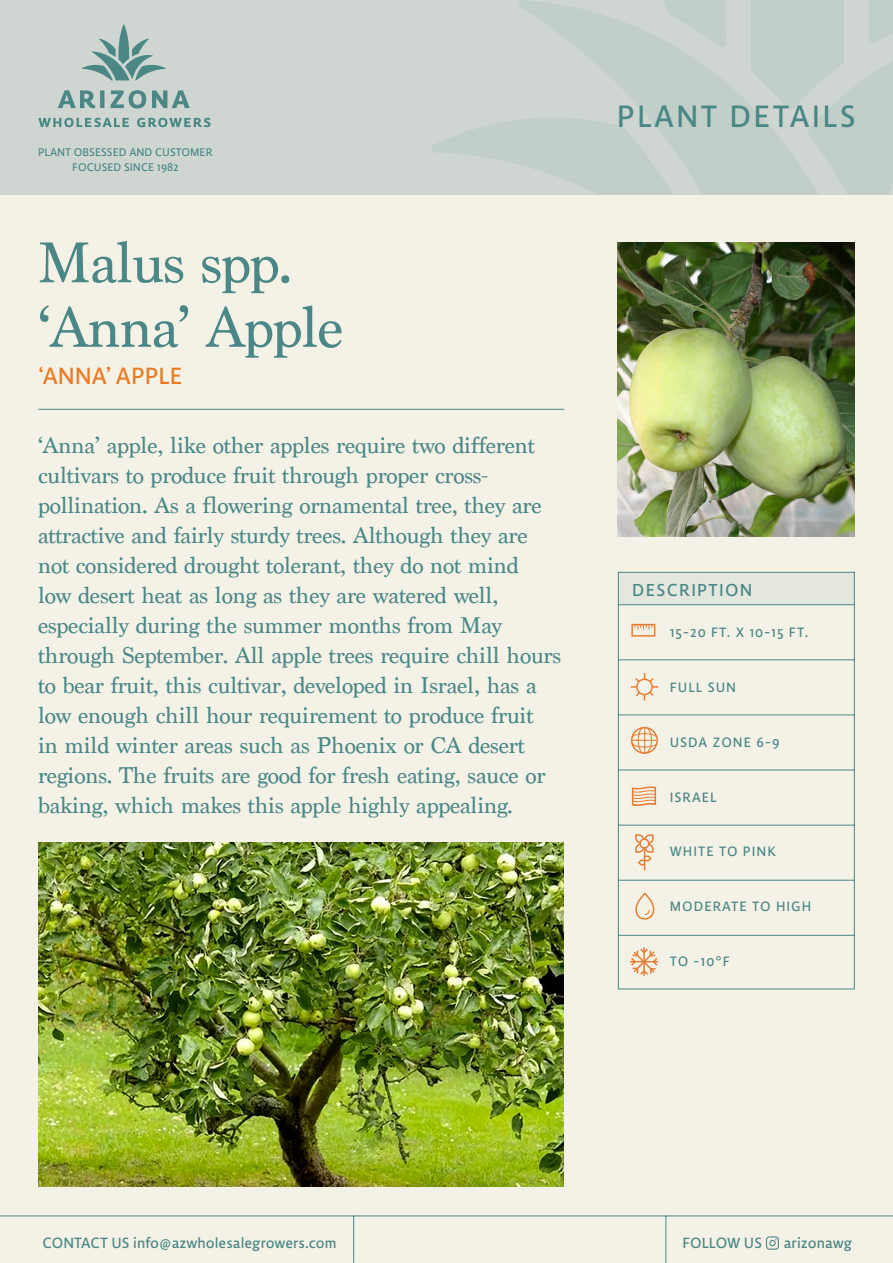
<style>
.page{position:relative;width:893px;height:1263px;background:#f4f2e7}
.page>*{position:absolute;margin:0;border:0;box-sizing:border-box;transform-origin:0 0}
.Títulos{font:60px "Marion";letter-spacing:-.02em;color:#4a8786}
.t1{font:37.5px "Lemon Sans";letter-spacing:.06em;color:#4a8786}
.t2{font:28.5px "Lemon Sans";color:#e87c26}
.párrafo{font:24px/30px "Marion";letter-spacing:-.01em;color:#4a8787}
.t3{font:21px "Lemon Sans";letter-spacing:.06em;color:#4a8786}
.t4{font:18px "Lemon Sans";color:#4a8785}
.Ficha{font:16.5px "Lemon Sans";letter-spacing:.06em;color:#4a8786}
.t5{font:13.5px/15px "Lemon Sans";color:#4a8786;text-align:center}
</style>
<div class="page">
<div style="left:0;top:0;width:893px;height:195px;background:#cfd6d1"></div>
<svg style="left:432px;top:120px;width:86px;height:44px"></svg>
<svg style="left:819px;top:0;width:74px;height:194px"></svg>
<svg style="left:518px;top:0;width:301px;height:194px;fill:#c2cfc9"></svg>
<svg style="left:38px;top:24px;width:172px;height:103px"></svg>
<hr style="left:0;top:1215px;width:893px;height:1px;background:#4a8785">
<hr style="left:353px;top:1216px;width:1px;height:47px;background:#4a8785">
<hr style="left:665px;top:1216px;width:1px;height:47px;background:#4a8785">
<svg style="left:766px;top:1236px;width:13px;height:14px"></svg>
<svg style="left:618px;top:572px;width:237px;height:418px"></svg>
<div style="left:631px;top:624px;width:24px;height:13px;border:2px solid #e67d33"></div>
<svg style="left:635px;top:625px;width:17px;height:5px"></svg>
<svg style="left:631px;top:727px;width:27px;height:27px"></svg>
<svg style="left:635px;top:893px;width:20px;height:27px"></svg>
<svg style="left:634px;top:832px;width:21px;height:38px"></svg>
<svg style="left:629px;top:947px;width:30px;height:29px"></svg>
<svg style="left:631px;top:786px;width:26px;height:20px"></svg>
<svg style="left:629px;top:672px;width:31px;height:30px"></svg>
<hr style="left:38px;top:409px;width:526px;height:1px;background:#4a8787">
<img style="left:617px;top:243px;width:238px;height:293px">
<img style="left:38px;top:842px;width:526px;height:344px">
<p class="t5" style="left:38px;top:144px;width:176px">PLANT OBSESSED AND CUSTOMER<br>FOCUSED SINCE 1982</p>
<p class="Títulos" style="left:38px;top:227px;width:256px">Malus spp.</p>
<p class="Títulos" style="left:38px;top:292px;width:307px">‘Anna’ Apple</p>
<p class="t2" style="left:38px;top:360px;width:146px">‘ANNA’ APPLE</p>
<p class="párrafo" style="left:38px;top:430px;width:525px">‘Anna’ apple, like other apples require two different cultivars to produce fruit through proper cross&shy;pollination. As a flowering ornamental tree, they are attractive and fairly sturdy trees. Although they are not considered drought tolerant, they do not mind<br>low desert heat as long as they are watered well, especially during the summer months from May through September. All apple trees require chill hours to bear fruit, this cultivar, developed in Israel, has a low enough chill hour requirement to produce fruit<br>in mild winter areas such as Phoenix or CA desert regions. The fruits are good for fresh eating, sauce or baking, which makes this apple highly appealing.</p>
<h2 class="t1" style="left:617px;top:95px;width:240px">PLANT DETAILS</h2>
<p class="t3" style="left:632px;top:578px;width:122px">DESCRIPTION</p>
<p class="Ficha" style="left:670px;top:623px;width:140px">15-20 FT. X 10-15 FT.</p>
<p class="Ficha" style="left:670px;top:678px;width:68px">FULL SUN</p>
<p class="Ficha" style="left:670px;top:733px;width:111px">USDA ZONE 6-9</p>
<p class="Ficha" style="left:670px;top:787px;width:48px">ISRAEL</p>
<p class="Ficha" style="left:670px;top:842px;width:108px">WHITE TO PINK</p>
<p class="Ficha" style="left:670px;top:897px;width:143px">MODERATE TO HIGH</p>
<p class="Ficha" style="left:670px;top:952px;width:62px">TO -10°F</p>
<p class="t4" style="left:43px;top:1232px;width:296px">CONTACT US info@azwholesalegrowers.com</p>
<p class="t4" style="left:682px;top:1232px;width:171px">FOLLOW US arizonawg</p>
</div>
